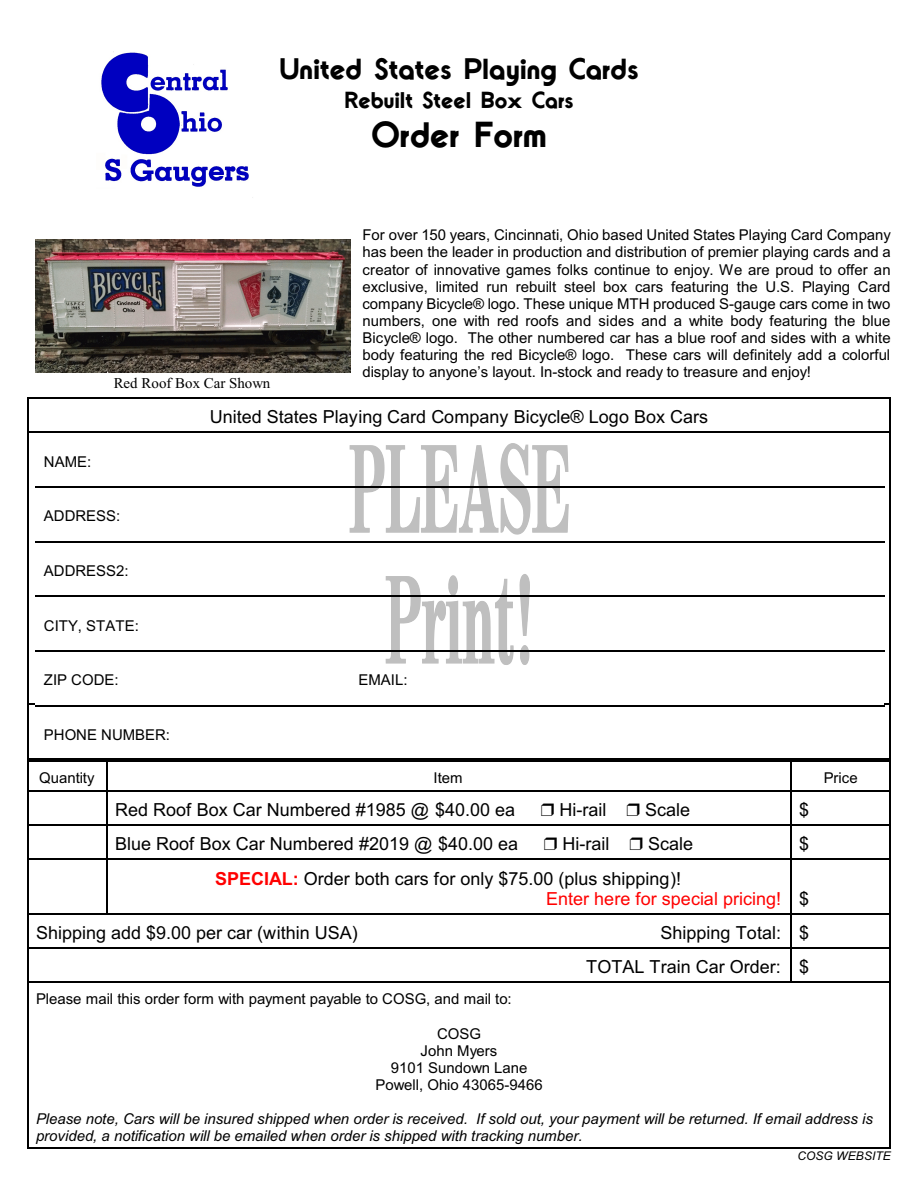
<style>
.page{position:relative;width:918px;height:1188px;background:#fff}
.page>*{position:absolute;margin:0;border:0;box-sizing:border-box;transform-origin:0 0}
.t1{font:42px "Ches C";color:#000}
.t2{font:34.5px "Ches C";color:#000}
.t3{font:27px "Ches C";color:#000}
.t4{font:18px/20.7px "Arial";color:#000}
.t5{font:15px/17.1px "Arial";color:#000;text-align:justify}
.t6{font:italic 15px/17.2px "Arial";color:#000}
.t7{font:15px "Times New Roman";color:#000}
.t8{font:italic 12px "Arial";letter-spacing:.01em;color:#000}
.s1{font-weight:700;color:#f00}
.s2{color:#f00}
</style>
<div class="page">
<svg style="left:349px;top:443px;width:220px;height:92px"></svg>
<svg style="left:385px;top:574px;width:146px;height:91px"></svg>
<hr style="left:27px;top:398px;width:1px;height:33px;background:#000">
<hr style="left:890px;top:398px;width:1px;height:33px;background:#000">
<hr style="left:27px;top:398px;width:864px;height:1px;background:#000">
<hr style="left:27px;top:432px;width:1px;height:54px;background:#000">
<hr style="left:35px;top:432px;width:849px;height:1px;background:#000">
<hr style="left:890px;top:432px;width:1px;height:54px;background:#000">
<hr style="left:27px;top:486px;width:1px;height:55px;background:#000">
<hr style="left:35px;top:486px;width:849px;height:2px;background:#000">
<hr style="left:890px;top:486px;width:1px;height:55px;background:#000">
<hr style="left:27px;top:541px;width:1px;height:55px;background:#000">
<hr style="left:35px;top:541px;width:849px;height:1px;background:#000">
<hr style="left:890px;top:541px;width:1px;height:55px;background:#000">
<hr style="left:27px;top:596px;width:1px;height:54px;background:#000">
<hr style="left:35px;top:596px;width:849px;height:1px;background:#000">
<hr style="left:890px;top:596px;width:1px;height:54px;background:#000">
<hr style="left:27px;top:651px;width:1px;height:54px;background:#000">
<hr style="left:35px;top:651px;width:849px;height:1px;background:#000">
<hr style="left:890px;top:651px;width:1px;height:54px;background:#000">
<hr style="left:27px;top:705px;width:1px;height:55px;background:#000">
<hr style="left:35px;top:705px;width:849px;height:2px;background:#000">
<hr style="left:35px;top:759px;width:849px;height:1px;background:#000">
<hr style="left:890px;top:705px;width:1px;height:55px;background:#000">
<hr style="left:27px;top:760px;width:1px;height:30px;background:#000">
<hr style="left:27px;top:760px;width:79px;height:1px;background:#000">
<hr style="left:106px;top:760px;width:1px;height:30px;background:#000">
<hr style="left:106px;top:760px;width:684px;height:1px;background:#000">
<hr style="left:790px;top:760px;width:1px;height:30px;background:#000">
<hr style="left:890px;top:760px;width:1px;height:30px;background:#000">
<hr style="left:790px;top:760px;width:101px;height:1px;background:#000">
<hr style="left:27px;top:790px;width:1px;height:34px;background:#000">
<hr style="left:27px;top:790px;width:79px;height:2px;background:#000">
<hr style="left:106px;top:790px;width:1px;height:34px;background:#000">
<hr style="left:106px;top:790px;width:684px;height:2px;background:#000">
<hr style="left:790px;top:790px;width:1px;height:34px;background:#000">
<hr style="left:890px;top:790px;width:1px;height:34px;background:#000">
<hr style="left:790px;top:790px;width:101px;height:2px;background:#000">
<hr style="left:27px;top:824px;width:1px;height:34px;background:#000">
<hr style="left:27px;top:824px;width:79px;height:2px;background:#000">
<hr style="left:106px;top:824px;width:1px;height:34px;background:#000">
<hr style="left:106px;top:824px;width:684px;height:2px;background:#000">
<hr style="left:790px;top:824px;width:1px;height:34px;background:#000">
<hr style="left:890px;top:824px;width:1px;height:34px;background:#000">
<hr style="left:790px;top:824px;width:101px;height:2px;background:#000">
<hr style="left:27px;top:858px;width:1px;height:56px;background:#000">
<hr style="left:27px;top:858px;width:79px;height:2px;background:#000">
<hr style="left:106px;top:858px;width:1px;height:56px;background:#000">
<hr style="left:106px;top:858px;width:684px;height:2px;background:#000">
<hr style="left:790px;top:858px;width:1px;height:56px;background:#000">
<hr style="left:890px;top:858px;width:1px;height:56px;background:#000">
<hr style="left:790px;top:858px;width:101px;height:2px;background:#000">
<hr style="left:27px;top:914px;width:1px;height:34px;background:#000">
<hr style="left:27px;top:914px;width:79px;height:1px;background:#000">
<hr style="left:106px;top:914px;width:684px;height:1px;background:#000">
<hr style="left:790px;top:914px;width:1px;height:34px;background:#000">
<hr style="left:890px;top:914px;width:1px;height:34px;background:#000">
<hr style="left:790px;top:914px;width:101px;height:1px;background:#000">
<hr style="left:27px;top:948px;width:1px;height:34px;background:#000">
<hr style="left:27px;top:948px;width:763px;height:1px;background:#000">
<hr style="left:790px;top:948px;width:1px;height:34px;background:#000">
<hr style="left:890px;top:948px;width:1px;height:34px;background:#000">
<hr style="left:790px;top:948px;width:101px;height:1px;background:#000">
<hr style="left:27px;top:982px;width:1px;height:167px;background:#000">
<hr style="left:27px;top:982px;width:763px;height:1px;background:#000">
<hr style="left:27px;top:1148px;width:763px;height:1px;background:#000">
<hr style="left:890px;top:982px;width:1px;height:167px;background:#000">
<hr style="left:790px;top:982px;width:101px;height:1px;background:#000">
<hr style="left:790px;top:1148px;width:101px;height:1px;background:#000">
<img style="left:101px;top:51px;width:152px;height:147px">
<img style="left:35px;top:240px;width:315px;height:132px">
<h2 class="t2" style="left:279px;top:53px;width:361px">United States Playing Cards</h2>
<h3 class="t3" style="left:345px;top:87px;width:230px">Rebuilt Steel Box Cars</h3>
<h1 class="t1" style="left:372px;top:115px;width:177px">Order Form</h1>
<p class="t5" style="left:44px;top:454px;width:49px">NAME:</p>
<p class="t5" style="left:363px;top:228px;width:530px">For over 150 years, Cincinnati, Ohio based United States Playing Card Company has been the leader in production and distribution of premier playing cards and a creator of innovative games folks continue to enjoy. We are proud to offer an exclusive, limited run rebuilt steel box cars featuring the U.S. Playing Card company Bicycle® logo. These unique MTH produced S-gauge cars come in two numbers, one with red roofs and sides and a white body featuring the blue Bicycle® logo. The other numbered car has a blue roof and sides with a white body featuring the red Bicycle® logo. These cars will definitely add a colorful display to anyone’s layout. In-stock and ready to treasure and enjoy!</p>
<p class="t4" style="left:210px;top:408px;width:500px">United States Playing Card Company Bicycle® Logo Box Cars</p>
<p class="t7" style="left:114px;top:378px;width:158px">Red Roof Box Car Shown</p>
<p class="t5" style="left:44px;top:509px;width:78px">ADDRESS:</p>
<p class="t5" style="left:44px;top:564px;width:86px">ADDRESS2:</p>
<p class="t5" style="left:44px;top:618px;width:96px">CITY, STATE:</p>
<p class="t5" style="left:44px;top:673px;width:76px">ZIP CODE:</p>
<p class="t5" style="left:359px;top:673px;width:50px">EMAIL:</p>
<p class="t5" style="left:44px;top:728px;width:128px">PHONE NUMBER:</p>
<p class="t5" style="left:39px;top:770px;width:57px">Quantity</p>
<p class="t5" style="left:434px;top:770px;width:31px">Item</p>
<p class="t5" style="left:824px;top:770px;width:36px">Price</p>
<p class="t4" style="left:115px;top:801px;width:401px">Red Roof Box Car Numbered #1985 @ $40.00 ea</p>
<p class="t4" style="left:559px;top:801px;width:48px">Hi-rail</p>
<p class="t4" style="left:645px;top:801px;width:47px">Scale</p>
<p class="t4" style="left:799px;top:801px;width:12px">$</p>
<p class="t4" style="left:115px;top:835px;width:404px">Blue Roof Box Car Numbered #2019 @ $40.00 ea</p>
<p class="t4" style="left:563px;top:835px;width:48px">Hi-rail</p>
<p class="t4" style="left:648px;top:835px;width:47px">Scale</p>
<p class="t4" style="left:799px;top:835px;width:12px">$</p>
<p class="t4" style="left:546px;top:870px;width:264px;text-indent:-331px"><span class="s1">SPECIAL:</span> Order both cars for only $75.00 (plus shipping)!<br><span class="s2">Enter here for special pricing!</span> $</p>
<p class="t4" style="left:36px;top:924px;width:323px">Shipping add $9.00 per car (within USA)</p>
<p class="t4" style="left:586px;top:918px;width:224px;line-height:34px;text-align:right">Shipping Total: $<br>TOTAL Train Car Order: $</p>
<p class="t5" style="left:36px;top:992px;width:477px">Please mail this order form with payment payable to COSG, and mail to:</p>
<p class="t5" style="left:375px;top:1026px;width:169px;text-align:center">COSG<br>John Myers<br>9101 Sundown Lane<br>Powell, Ohio 43065-9466</p>
<p class="t6" style="left:36px;top:1112px;width:838px">Please note, Cars will be insured shipped when order is received. If sold out, your payment will be returned. If email address is provided, a notification will be emailed when order is shipped with tracking number.</p>
<p class="t8" style="left:797px;top:1152px;width:95px">COSG WEBSITE</p>
</div>
